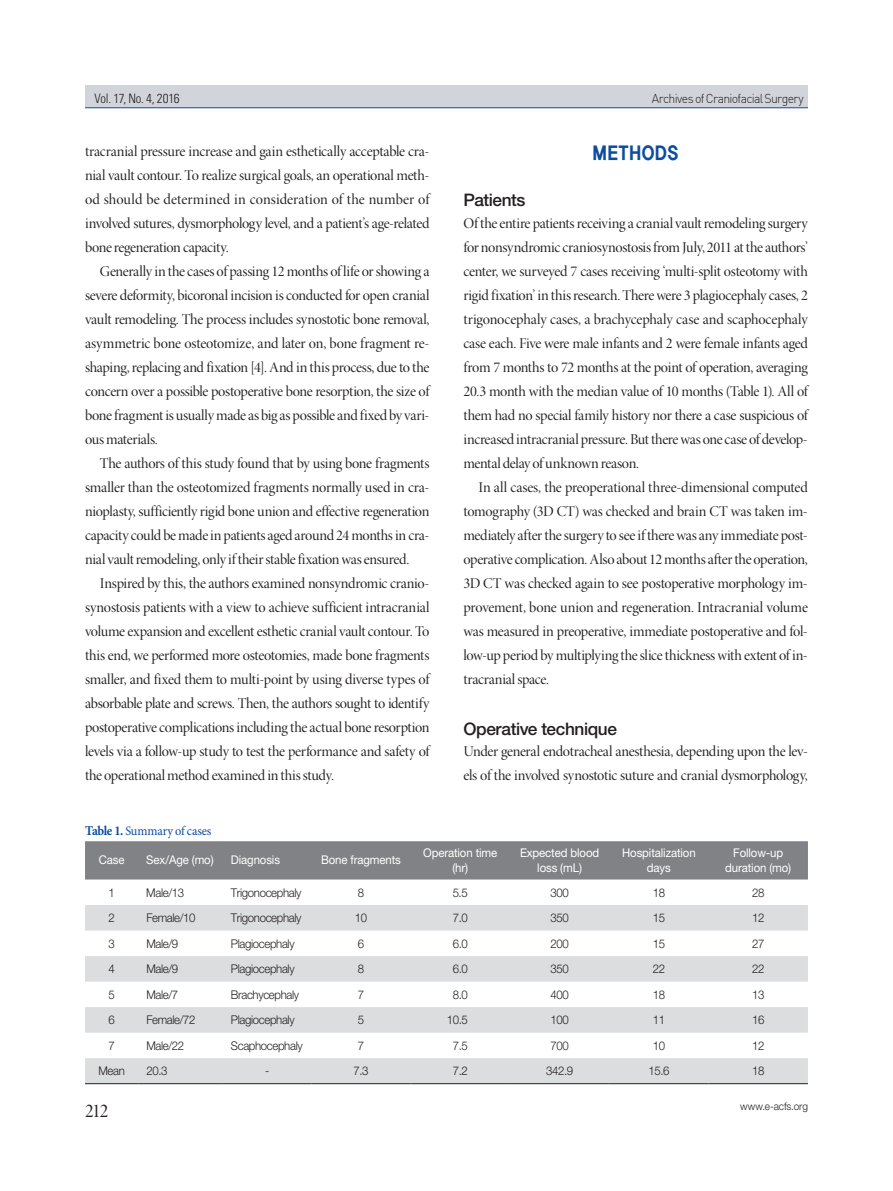
<style>
.page{position:relative;width:893px;height:1191px;background:#fff}
.page>*{position:absolute;margin:0;border:0;box-sizing:border-box;transform-origin:0 0}
.t1{font:19.5px "Minion Pro Disp";color:#231f20;scale:.96 1}
.t2{font:18.75px "Korean GHD B";letter-spacing:.04em;color:#0d4da1;scale:.86 1}
.t3{font:500 17.25px "Helvetica Neue LT Std";letter-spacing:-.025em;color:#231f20}
.t4{font:15px/24px "Minion Pro Disp";letter-spacing:-.025em;color:#231f20;text-align:justify}
.t5{font:13.05px "Minion Pro";letter-spacing:-.01em;color:#0d4da1;scale:.95 1}
.t6{font:300 condensed 13.05px "Univers";letter-spacing:-.015em;color:#231f20;scale:.96 1}
.t7{font:300 12.75px "DIN";letter-spacing:-.055em;color:#231f20;scale:.96 1}
.t8{font:300 12px "Helvetica Neue";letter-spacing:-.03em;color:#231f20;scale:.95 1}
.t9{font:12px/14.4px "Helvetica Neue LT Std";letter-spacing:-.01em;color:#fff;text-align:center;scale:.95 1}
.t10{font:300 10.5px "Helvetica Neue LT Std";letter-spacing:-.005em;color:#231f20;scale:.96 1}
.s1{font-weight:700;font-size:13.5px}
</style>
<div class="page">
<div style="left:85px;top:85px;width:723px;height:22px;background:#d2d4dc"></div>
<hr style="left:85px;top:107px;width:723px;height:1px;background:#0d4da1">
<div style="left:85px;top:841px;width:723px;height:38px;background:#808285"></div>
<svg style="left:85px;top:905px;width:723px;height:178px;fill:#dcdddf"></svg>
<hr style="left:85px;top:1083px;width:53px;height:1px;background:#231f20">
<hr style="left:138px;top:1083px;width:85px;height:1px;background:#231f20">
<hr style="left:223px;top:1083px;width:88px;height:1px;background:#231f20">
<hr style="left:311px;top:1083px;width:100px;height:1px;background:#231f20">
<hr style="left:411px;top:1083px;width:99px;height:1px;background:#231f20">
<hr style="left:510px;top:1083px;width:99px;height:1px;background:#231f20">
<hr style="left:609px;top:1083px;width:100px;height:1px;background:#231f20">
<hr style="left:709px;top:1083px;width:99px;height:1px;background:#231f20">
<p class="t6" style="left:95px;top:91px;width:90px">Vol. 17, No. 4, 2016</p>
<p class="t4" style="left:85px;top:140px;width:346px">tracranial pressure increase and gain esthetically acceptable cra&shy;nial vault contour. To realize surgical goals, an operational meth&shy;od should be determined in consideration of the number of involved sutures, dysmorphology level, and a patient’s age-related bone regeneration capacity.</p>
<p class="t4" style="left:85px;top:260px;width:346px;text-indent:15px">Generally in the cases of passing 12 months of life or showing a severe deformity, bicoronal incision is conducted for open cranial vault remodeling. The process includes synostotic bone removal, asymmetric bone osteotomize, and later on, bone fragment re&shy;shaping, replacing and fixation [4]. And in this process, due to the concern over a possible postoperative bone resorption, the size of bone fragment is usually made as big as possible and fixed by vari&shy;ous materials.</p>
<p class="t4" style="left:85px;top:452px;width:346px;text-indent:15px">The authors of this study found that by using bone fragments smaller than the osteotomized fragments normally used in cra&shy;nioplasty, sufficiently rigid bone union and effective regeneration capacity could be made in patients aged around 24 months in cra&shy;nial vault remodeling, only if their stable fixation was ensured.</p>
<p class="t4" style="left:85px;top:572px;width:346px;text-indent:15px">Inspired by this, the authors examined nonsyndromic cranio&shy;synostosis patients with a view to achieve sufficient intracranial volume expansion and excellent esthetic cranial vault contour. To this end, we performed more osteotomies, made bone fragments smaller, and fixed them to multi-point by using diverse types of absorbable plate and screws. Then, the authors sought to identify postoperative complications including the actual bone resorption levels via a follow-up study to test the performance and safety of the operational method examined in this study.</p>
<p class="t7" style="left:652px;top:90px;width:160px">Archives of Craniofacial Surgery</p>
<p class="t2" style="left:593px;top:143px;width:101px">METHODS</p>
<p class="t3" style="left:463px;top:190px;width:64px">Patients</p>
<p class="t4" style="left:463px;top:212px;width:346px">Of the entire patients receiving a cranial vault remodeling surgery for nonsyndromic craniosynostosis from July, 2011 at the authors’ center, we surveyed 7 cases receiving ‘multi-split osteotomy with rigid fixation’ in this research. There were 3 plagiocephaly cases, 2 trigonocephaly cases, a brachycephaly case and scaphocephaly case each. Five were male infants and 2 were female infants aged from 7 months to 72 months at the point of operation, averaging 20.3 month with the median value of 10 months (Table 1). All of them had no special family history nor there a case suspicious of increased intracranial pressure. But there was one case of develop&shy;mental delay of unknown reason.</p>
<p class="t4" style="left:463px;top:476px;width:346px;text-indent:15px">In all cases, the preoperational three-dimensional computed tomography (3D CT) was checked and brain CT was taken im&shy;mediately after the surgery to see if there was any immediate post&shy;operative complication. Also about 12 months after the operation, 3D CT was checked again to see postoperative morphology im&shy;provement, bone union and regeneration. Intracranial volume was measured in preoperative, immediate postoperative and fol&shy;low-up period by multiplying the slice thickness with extent of in&shy;tracranial space.</p>
<p class="t3" style="left:463px;top:718px;width:155px">Operative technique</p>
<p class="t4" style="left:463px;top:740px;width:346px">Under general endotracheal anesthesia, depending upon the lev&shy;els of the involved synostotic suture and cranial dysmorphology,</p>
<p class="t5" style="left:85px;top:821px;width:134px"><span class="s1">Table 1.</span> Summary of cases</p>
<p class="t9" style="left:99px;top:852px;width:29px">Case</p>
<p class="t9" style="left:146px;top:852px;width:72px">Sex/Age (mo)</p>
<p class="t9" style="left:231px;top:852px;width:53px">Diagnosis</p>
<p class="t9" style="left:321px;top:852px;width:86px">Bone fragments</p>
<p class="t9" style="left:423px;top:845px;width:80px">Operation time (hr)</p>
<p class="t9" style="left:520px;top:845px;width:85px">Expected blood loss (mL)</p>
<p class="t9" style="left:622px;top:845px;width:79px">Hospitalization days</p>
<p class="t9" style="left:725px;top:845px;width:71px">Follow-up duration (mo)</p>
<p class="t8" style="left:108px;top:885px;width:8px">1</p>
<p class="t8" style="left:146px;top:885px;width:41px">Male/13</p>
<p class="t8" style="left:231px;top:885px;width:76px">Trigonocephaly</p>
<p class="t8" style="left:358px;top:885px;width:8px">8</p>
<p class="t8" style="left:453px;top:885px;width:17px">5.5</p>
<p class="t8" style="left:550px;top:885px;width:21px">300</p>
<p class="t8" style="left:653px;top:885px;width:14px">18</p>
<p class="t8" style="left:752px;top:885px;width:14px">28</p>
<p class="t8" style="left:108px;top:910px;width:8px">2</p>
<p class="t8" style="left:146px;top:910px;width:53px">Female/10</p>
<p class="t8" style="left:231px;top:910px;width:76px">Trigonocephaly</p>
<p class="t8" style="left:355px;top:910px;width:14px">10</p>
<p class="t8" style="left:453px;top:910px;width:17px">7.0</p>
<p class="t8" style="left:550px;top:910px;width:21px">350</p>
<p class="t8" style="left:653px;top:910px;width:14px">15</p>
<p class="t8" style="left:752px;top:910px;width:14px">12</p>
<p class="t8" style="left:108px;top:936px;width:8px">3</p>
<p class="t8" style="left:146px;top:936px;width:35px">Male/9</p>
<p class="t8" style="left:231px;top:936px;width:69px">Plagiocephaly</p>
<p class="t8" style="left:358px;top:936px;width:8px">6</p>
<p class="t8" style="left:453px;top:936px;width:17px">6.0</p>
<p class="t8" style="left:550px;top:936px;width:21px">200</p>
<p class="t8" style="left:653px;top:936px;width:14px">15</p>
<p class="t8" style="left:752px;top:936px;width:14px">27</p>
<p class="t8" style="left:108px;top:961px;width:8px">4</p>
<p class="t8" style="left:146px;top:961px;width:35px">Male/9</p>
<p class="t8" style="left:231px;top:961px;width:69px">Plagiocephaly</p>
<p class="t8" style="left:358px;top:961px;width:8px">8</p>
<p class="t8" style="left:453px;top:961px;width:17px">6.0</p>
<p class="t8" style="left:550px;top:961px;width:21px">350</p>
<p class="t8" style="left:653px;top:961px;width:14px">22</p>
<p class="t8" style="left:752px;top:961px;width:14px">22</p>
<p class="t8" style="left:109px;top:987px;width:8px">5</p>
<p class="t8" style="left:146px;top:987px;width:35px">Male/7</p>
<p class="t8" style="left:231px;top:987px;width:73px">Brachycephaly</p>
<p class="t8" style="left:358px;top:987px;width:8px">7</p>
<p class="t8" style="left:453px;top:987px;width:17px">8.0</p>
<p class="t8" style="left:550px;top:987px;width:21px">400</p>
<p class="t8" style="left:653px;top:987px;width:14px">18</p>
<p class="t8" style="left:752px;top:987px;width:14px">13</p>
<p class="t8" style="left:109px;top:1012px;width:8px">6</p>
<p class="t8" style="left:146px;top:1012px;width:53px">Female/72</p>
<p class="t8" style="left:231px;top:1012px;width:69px">Plagiocephaly</p>
<p class="t8" style="left:358px;top:1012px;width:8px">5</p>
<p class="t8" style="left:447px;top:1012px;width:24px">10.5</p>
<p class="t8" style="left:550px;top:1012px;width:21px">100</p>
<p class="t8" style="left:653px;top:1012px;width:14px">11</p>
<p class="t8" style="left:752px;top:1012px;width:14px">16</p>
<p class="t8" style="left:109px;top:1038px;width:8px">7</p>
<p class="t8" style="left:146px;top:1038px;width:41px">Male/22</p>
<p class="t8" style="left:231px;top:1038px;width:77px">Scaphocephaly</p>
<p class="t8" style="left:358px;top:1038px;width:8px">7</p>
<p class="t8" style="left:453px;top:1038px;width:17px">7.5</p>
<p class="t8" style="left:550px;top:1038px;width:21px">700</p>
<p class="t8" style="left:653px;top:1038px;width:14px">10</p>
<p class="t8" style="left:752px;top:1038px;width:14px">12</p>
<p class="t8" style="left:98px;top:1063px;width:29px">Mean</p>
<p class="t8" style="left:146px;top:1063px;width:24px">20.3</p>
<p class="t8" style="left:265px;top:1063px;width:6px">-</p>
<p class="t8" style="left:353px;top:1063px;width:17px">7.3</p>
<p class="t8" style="left:453px;top:1063px;width:17px">7.2</p>
<p class="t8" style="left:546px;top:1063px;width:30px">342.9</p>
<p class="t8" style="left:648px;top:1063px;width:24px">15.6</p>
<p class="t8" style="left:752px;top:1063px;width:14px">18</p>
<h1 class="t1" style="left:85px;top:1099px;width:26px">212</h1>
<p class="t10" style="left:740px;top:1100px;width:72px">www.e-acfs.org</p>
</div>
